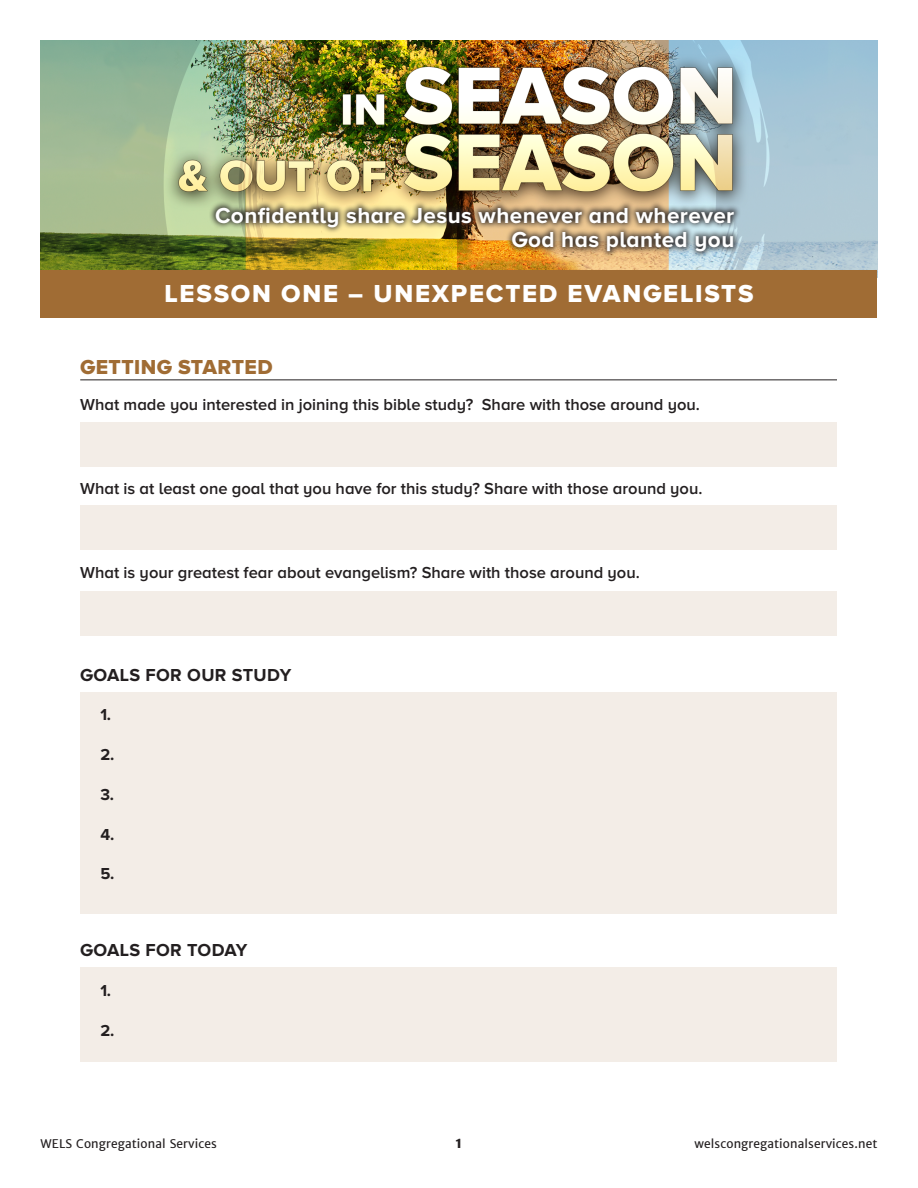
<style>
.page{position:relative;width:918px;height:1188px;background:#fff}
.page>*{position:absolute;margin:0;border:0;box-sizing:border-box;transform-origin:0 0}
.t1{font:25.5px "Proxima Nova A Extrabld";letter-spacing:.07em;color:#fff}
.t2{font:700 22.5px/24px "Proxima Nova A";letter-spacing:.02em;color:#fff;text-align:right}
.t3{font:21px "Proxima Nova A Extrabld";letter-spacing:.02em;color:#a06c34}
.t4{font:700 18px "Proxima Nova A";letter-spacing:.02em;color:#231f20}
.t5{font:600 16.5px "Proxima Nova A";color:#231f20}
.t6{font:700 16.5px "Proxima Nova A";color:#231f20}
.t7{font:700 15px "Merriweather Sans";color:#231f20}
.t8{font:12px "Merriweather Sans";letter-spacing:.01em;color:#231f20}
</style>
<div class="page">
<div style="left:80px;top:693px;width:757px;height:221px;background:#f3ede7"></div>
<div style="left:80px;top:422px;width:757px;height:45px;background:#f3ede7"></div>
<div style="left:80px;top:505px;width:757px;height:45px;background:#f3ede7"></div>
<div style="left:80px;top:591px;width:757px;height:45px;background:#f3ede7"></div>
<div style="left:80px;top:967px;width:757px;height:95px;background:#f3ede7"></div>
<img style="left:40px;top:40px;width:838px;height:230px">
<div style="left:40px;top:270px;width:838px;height:48px;background:#a06c34"></div>
<hr style="left:80px;top:380px;width:757px;height:1px;background:#231f20">
<div style="left:209px;top:201px;width:533px;height:58px;background:#231f20;opacity:.83"></div>
<p class="t2" style="left:215px;top:203px;width:521px">Confidently share Jesus whenever and wherever<br>God has planted you</p>
<p class="t1" style="left:164px;top:279px;width:591px">LESSON ONE – UNEXPECTED EVANGELISTS</p>
<p class="t3" style="left:80px;top:355px;width:194px">GETTING STARTED</p>
<p class="t5" style="left:80px;top:396px;width:621px">What made you interested in joining this bible study? Share with those around you.</p>
<p class="t5" style="left:80px;top:480px;width:624px">What is at least one goal that you have for this study? Share with those around you.</p>
<p class="t5" style="left:80px;top:564px;width:561px">What is your greatest fear about evangelism? Share with those around you.</p>
<p class="t4" style="left:80px;top:664px;width:213px">GOALS FOR OUR STUDY</p>
<p class="t6" style="left:100px;top:705px;width:12px">1.</p>
<p class="t6" style="left:100px;top:745px;width:15px">2.</p>
<p class="t6" style="left:100px;top:785px;width:15px">3.</p>
<p class="t6" style="left:100px;top:825px;width:15px">4.</p>
<p class="t6" style="left:100px;top:864px;width:15px">5.</p>
<p class="t4" style="left:80px;top:940px;width:169px">GOALS FOR TODAY</p>
<p class="t6" style="left:100px;top:981px;width:12px">1.</p>
<p class="t6" style="left:100px;top:1021px;width:15px">2.</p>
<p class="t8" style="left:40px;top:1135px;width:178px">WELS Congregational Services</p>
<p class="t8" style="left:695px;top:1135px;width:184px">welscongregationalservices.net</p>
<p class="t7" style="left:455px;top:1132px;width:9px">1</p>
</div>
